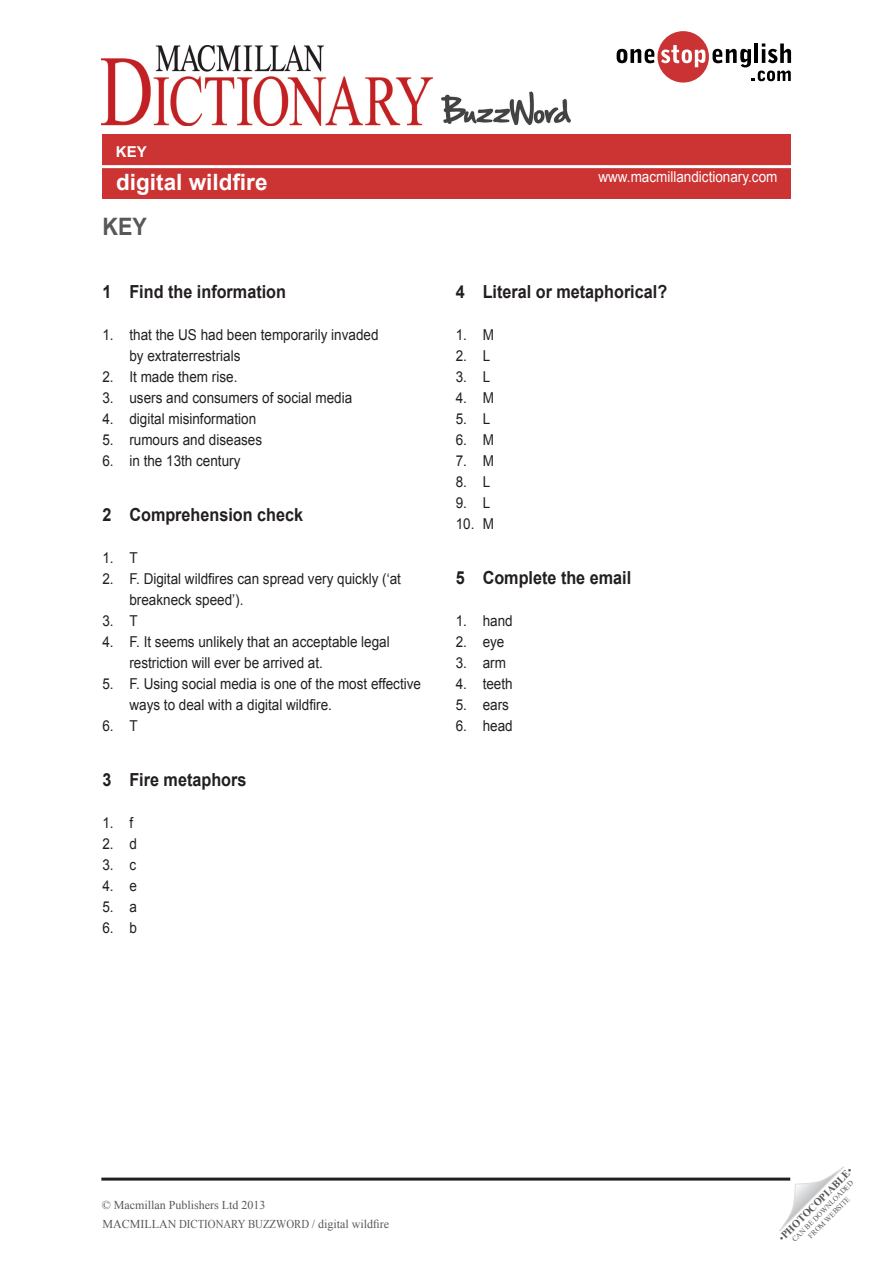
<style>
.page{position:relative;width:893px;height:1263px;background:#fff}
.page>*{position:absolute;margin:0;border:0;box-sizing:border-box;transform-origin:0 0}
.key_title{font:700 24px "Arial";color:#57585a;scale:.9 1}
.t1{font:700 22.5px "Arial";color:#fff}
.body_text{font:700 18px "Arial";color:#231f20;scale:.9 1}
.Gap_fill_text{font:700 18px "Arial";color:#231f20;scale:.9 1}
.Gap_fill_text-2{font:15px/21px "Arial";color:#231f20;scale:.9 1}
.TG_notes{font:15px "Arial";color:#fff;scale:.9 1}
.Gap_fill_text-3{font:700 15px "Arial";color:#fff}
.t2{font:12px "Times New Roman";color:#57585a}
.t3{font:700 10.5px "Times New Roman";color:#57585a}
.t4{font:7.5px "Times New Roman";color:#57585a}
.s1{font-weight:400}
</style>
<div class="page">
<div style="left:102px;top:134px;width:689px;height:65px;background:#c33"></div>
<hr style="left:102px;top:165px;width:689px;height:3px;background:#fff">
<svg style="left:617px;top:31px;width:174px;height:52px"></svg>
<svg style="left:779px;top:1167px;width:65px;height:64px"></svg>
<img style="left:101px;top:46px;width:331px;height:79px">
<hr style="left:101px;top:1177px;width:689px;height:3px;background:#231f20">
<img style="left:442px;top:92px;width:128px;height:33px">
<p class="Gap_fill_text-3" style="left:116px;top:141px;width:32px">KEY</p>
<p class="t1" style="left:116px;top:167px;width:153px">digital wildfire</p>
<p class="key_title" style="left:102px;top:211px;width:51px">KEY</p>
<p class="body_text" style="left:102px;top:280px;width:206px">1 Find the information</p>
<p class="Gap_fill_text-2" style="left:129px;top:324px;width:278px;text-indent:-27px">1. that the US had been temporarily invaded by extraterrestrials</p>
<p class="Gap_fill_text-2" style="left:102px;top:366px;width:152px">2. It made them rise.</p>
<p class="Gap_fill_text-2" style="left:102px;top:387px;width:279px">3. users and consumers of social media</p>
<p class="Gap_fill_text-2" style="left:102px;top:408px;width:172px">4. digital misinformation</p>
<p class="Gap_fill_text-2" style="left:102px;top:429px;width:179px">5. rumours and diseases</p>
<p class="Gap_fill_text-2" style="left:102px;top:450px;width:155px">6. in the 13th century</p>
<p class="Gap_fill_text" style="left:102px;top:503px;width:225px">2 Comprehension check</p>
<p class="Gap_fill_text-2" style="left:102px;top:547px;width:41px">1. T</p>
<p class="Gap_fill_text-2" style="left:129px;top:568px;width:303px;text-indent:-27px">2. F. Digital wildfires can spread very quickly (‘at breakneck speed’).</p>
<p class="Gap_fill_text-2" style="left:102px;top:610px;width:41px">3. T</p>
<p class="Gap_fill_text-2" style="left:129px;top:631px;width:291px;text-indent:-27px">4. F. It seems unlikely that an acceptable legal restriction will ever be arrived at.</p>
<p class="Gap_fill_text-2" style="left:129px;top:673px;width:326px;text-indent:-27px">5. F. Using social media is one of the most effective ways to deal with a digital wildfire.</p>
<p class="Gap_fill_text-2" style="left:102px;top:715px;width:41px">6. T</p>
<p class="Gap_fill_text" style="left:102px;top:768px;width:162px">3 Fire metaphors</p>
<p class="Gap_fill_text-2" style="left:102px;top:812px;width:36px">1. f</p>
<p class="Gap_fill_text-2" style="left:102px;top:833px;width:40px">2. d</p>
<p class="Gap_fill_text-2" style="left:102px;top:854px;width:39px">3. c</p>
<p class="Gap_fill_text-2" style="left:102px;top:875px;width:40px">4. e</p>
<p class="Gap_fill_text-2" style="left:102px;top:896px;width:40px">5. a</p>
<p class="Gap_fill_text-2" style="left:102px;top:917px;width:40px">6. b</p>
<p class="TG_notes" style="left:598px;top:167px;width:200px">www.macmillandictionary.com</p>
<p class="body_text" style="left:456px;top:280px;width:237px">4 Literal or metaphorical?</p>
<p class="Gap_fill_text-2" style="left:456px;top:324px;width:44px">1. M</p>
<p class="Gap_fill_text-2" style="left:456px;top:345px;width:40px">2. L</p>
<p class="Gap_fill_text-2" style="left:456px;top:366px;width:40px">3. L</p>
<p class="Gap_fill_text-2" style="left:456px;top:387px;width:44px">4. M</p>
<p class="Gap_fill_text-2" style="left:456px;top:408px;width:40px">5. L</p>
<p class="Gap_fill_text-2" style="left:456px;top:429px;width:44px">6. M</p>
<p class="Gap_fill_text-2" style="left:456px;top:450px;width:44px">7. M</p>
<p class="Gap_fill_text-2" style="left:456px;top:471px;width:40px">8. L</p>
<p class="Gap_fill_text-2" style="left:456px;top:492px;width:40px">9. L</p>
<p class="Gap_fill_text-2" style="left:456px;top:513px;width:44px">10. M</p>
<p class="body_text" style="left:456px;top:566px;width:197px">5 Complete the email</p>
<p class="Gap_fill_text-2" style="left:456px;top:610px;width:65px">1. hand</p>
<p class="Gap_fill_text-2" style="left:456px;top:631px;width:56px">2. eye</p>
<p class="Gap_fill_text-2" style="left:456px;top:652px;width:57px">3. arm</p>
<p class="Gap_fill_text-2" style="left:456px;top:673px;width:65px">4. teeth</p>
<p class="Gap_fill_text-2" style="left:456px;top:694px;width:61px">5. ears</p>
<p class="Gap_fill_text-2" style="left:456px;top:715px;width:65px">6. head</p>
<p class="t2" style="left:102px;top:1197px;width:165px">© Macmillan Publishers Ltd 2013</p>
<p class="t2" style="left:102px;top:1216px;width:288px">MACMILLAN DICTIONARY BUZZWORD / digital wildfire</p>
<p class="t3" style="left:775px;top:1234px;width:101px;rotate:-45deg"><span class="s1">•</span>PHOTOCOPIABLE<span class="s1">•</span></p>
<p class="t4" style="left:790px;top:1237px;width:85px;rotate:-45deg">CAN BE DOWNLOADED</p>
<p class="t4" style="left:806px;top:1233px;width:57px;rotate:-45deg">FROM WEBSITE</p>
</div>
